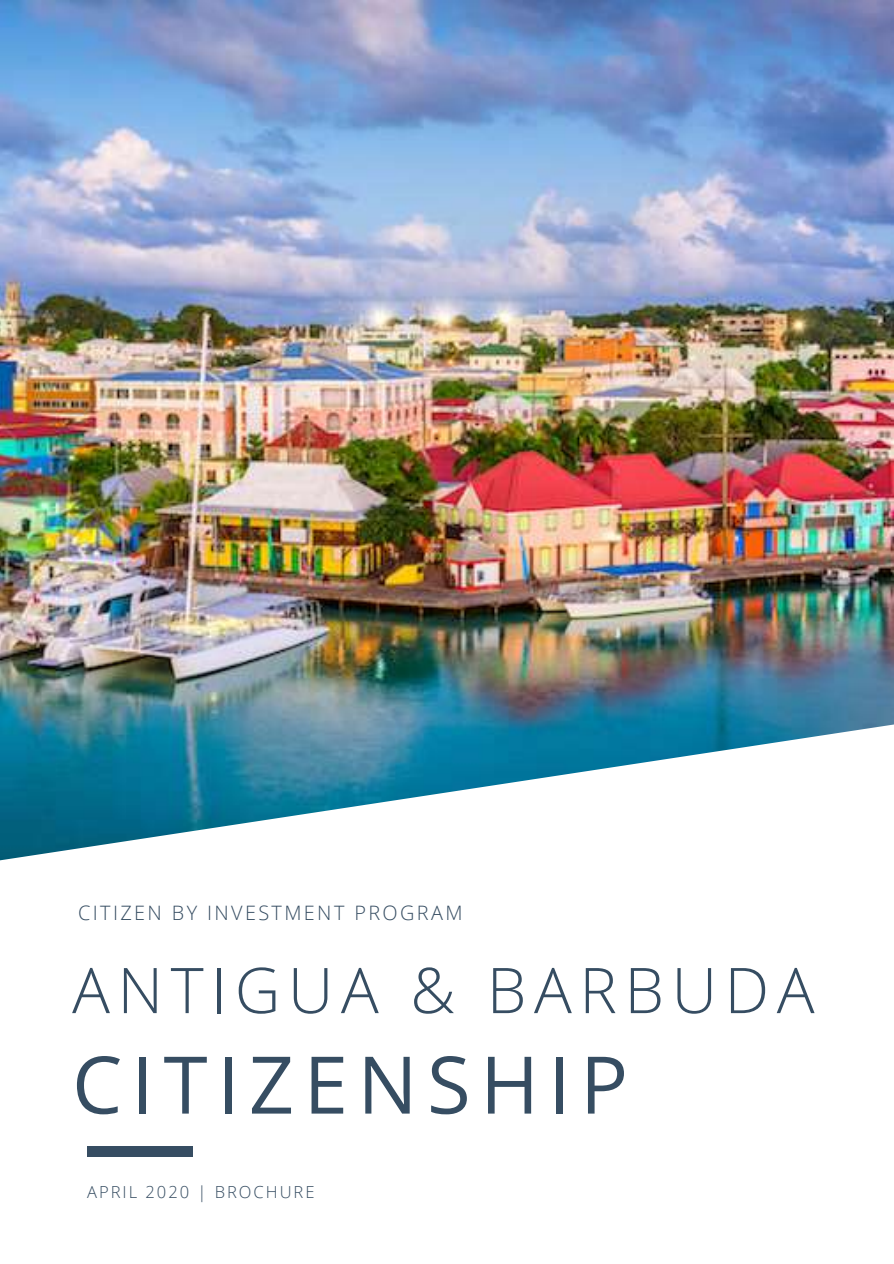
<style>
.page{position:relative;width:894px;height:1264px;background:#fff}
.page>*{position:absolute;margin:0;border:0;box-sizing:border-box;transform-origin:0 0}
.t1{font:79.5px "Open Sans";letter-spacing:.12em;color:#364d62}
.t2{font:300 63px "Open Sans";letter-spacing:.12em;color:#364d62}
.t3{font:300 19.8px "Open Sans";letter-spacing:.12em;color:#364d62}
.t4{font:300 16.5px "Open Sans";letter-spacing:.12em;color:#364d62}
</style>
<div class="page">
<img style="left:0;top:0;width:893px;height:860px">
<div style="left:87px;top:1145px;width:106px;height:11px;background:#364d62"></div>
<p class="t3" style="left:78px;top:898px;width:386px">CITIZEN BY INVESTMENT PROGRAM</p>
<h2 class="t2" style="left:72px;top:945px;width:743px">ANTIGUA &amp; BARBUDA</h2>
<h1 class="t1" style="left:72px;top:1028px;width:557px">CITIZENSHIP</h1>
<p class="t4" style="left:87px;top:1180px;width:229px">APRIL 2020 | BROCHURE</p>
</div>
